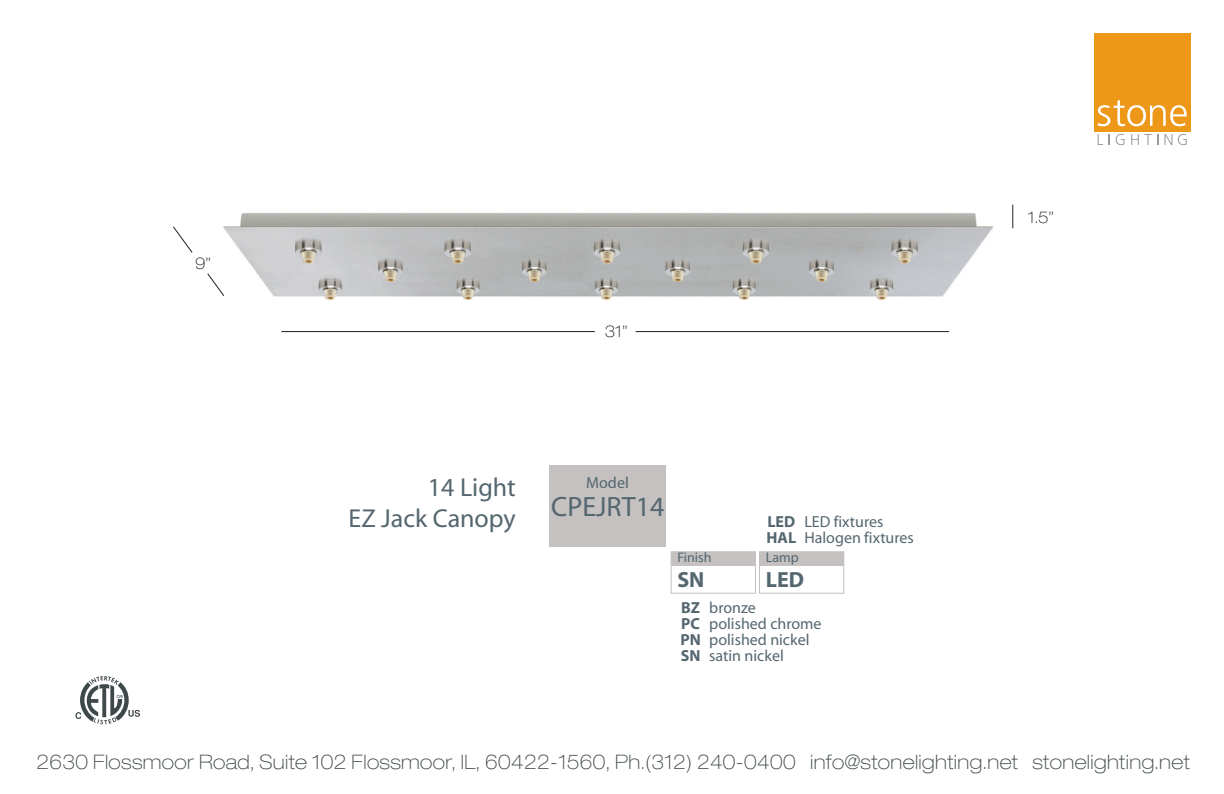
<style>
.page{position:relative;width:1224px;height:794px;background:#fff}
.page>*{position:absolute;margin:0;border:0;box-sizing:border-box;transform-origin:0 0}
.t1{font:28px "Myriad";color:#54666f}
.t2{font:26px/31.2px "Myriad";color:#54666f;text-align:right}
.t3{font:700 22px "Myriad";color:#54666f}
.t4{font:100 expanded 20px "Helvetica Neue LT Std";letter-spacing:.02em;color:#3e474a}
.t5{font:16px/16px "Myriad";color:#54666f}
.t6{font:700 16px/16px "Myriad";color:#54666f;text-align:justify}
.t7{font:100 expanded 16px "Helvetica Neue LT Std";color:#231f20}
.t8{font:14px "Myriad";color:#54666f}
</style>
<div class="page">
<svg style="left:1098px;top:134px;width:5px;height:11px"></svg>
<svg style="left:1116px;top:134px;width:8px;height:11px"></svg>
<svg style="left:1131px;top:134px;width:27px;height:11px"></svg>
<svg style="left:1164px;top:134px;width:8px;height:11px"></svg>
<svg style="left:1178px;top:134px;width:9px;height:11px"></svg>
<div style="left:1095px;top:33px;width:96px;height:98px;background:#ee981a"></div>
<svg style="left:1098px;top:100px;width:89px;height:26px"></svg>
<svg style="left:76px;top:676px;width:64px;height:48px"></svg>
<img style="left:223px;top:212px;width:771px;height:121px">
<hr style="left:281px;top:331px;width:314px;height:1px;background:#231f20">
<hr style="left:636px;top:331px;width:313px;height:1px;background:#231f20">
<svg style="left:173px;top:226px;width:20px;height:27px"></svg>
<svg style="left:207px;top:273px;width:18px;height:24px"></svg>
<svg style="left:1012px;top:205px;width:1px;height:23px"></svg>
<div style="left:671px;top:551px;width:85px;height:43px;border:1px solid #c4c1c0"></div>
<div style="left:759px;top:551px;width:85px;height:43px;border:1px solid #c4c1c0"></div>
<div style="left:759px;top:552px;width:85px;height:14px;background:#c4c1c0"></div>
<div style="left:671px;top:552px;width:84px;height:14px;background:#c4c1c0"></div>
<div style="left:549px;top:465px;width:117px;height:81px;background:#c4c1c0"></div>
<p class="t7" style="left:195px;top:254px;width:17px">9”</p>
<p class="t7" style="left:605px;top:322px;width:24px">31”</p>
<h2 class="t2" style="left:349px;top:473px;width:169px">14 Light<br>EZ Jack Canopy</h2>
<p class="t5" style="left:586px;top:475px;width:44px">Model</p>
<h1 class="t1" style="left:551px;top:492px;width:115px">CPEJRT14</h1>
<p class="t6" style="left:766px;top:514px;width:31px">LED<br>HAL</p>
<p class="t5" style="left:804px;top:514px;width:111px">LED fixtures<br>Halogen fixtures</p>
<p class="t3" style="left:766px;top:568px;width:40px">LED</p>
<p class="t8" style="left:677px;top:551px;width:36px">Finish</p>
<p class="t8" style="left:766px;top:551px;width:34px">Lamp</p>
<p class="t3" style="left:677px;top:568px;width:29px">SN</p>
<p class="t6" style="left:680px;top:600px;width:22px">BZ PC PN SN</p>
<p class="t5" style="left:709px;top:600px;width:114px">bronze<br>polished chrome polished nickel satin nickel</p>
<p class="t7" style="left:1028px;top:208px;width:28px">1.5”</p>
<p class="t4" style="left:37px;top:749px;width:1155px">2630 Flossmoor Road, Suite 102 Flossmoor, IL, 60422-1560, Ph.(312) 240-0400 info@stonelighting.net stonelighting.net</p>
</div>
